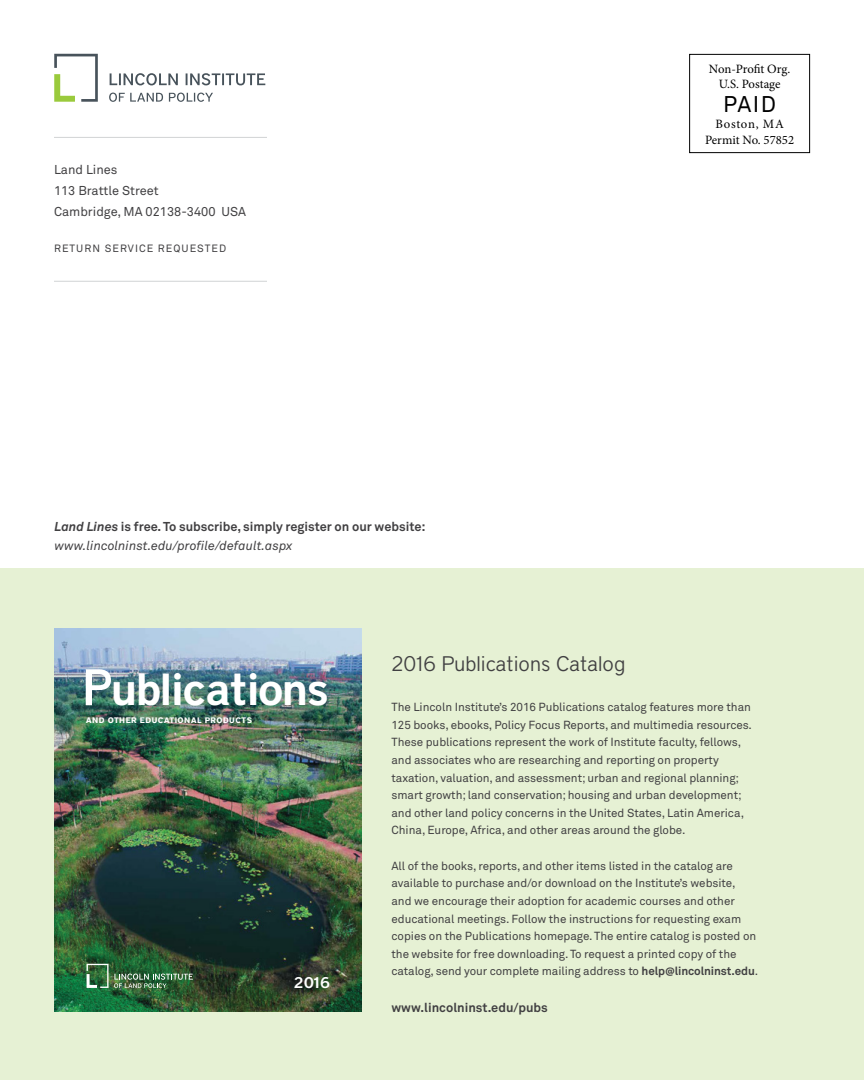
<style>
.page{position:relative;width:864px;height:1080px;background:#fff}
.page>*{position:absolute;margin:0;border:0;box-sizing:border-box;transform-origin:0 0}
.t1{font:600 44.7px "District";letter-spacing:-.045em;color:#fff}
.t2{font:22.5px "Akkurat Pro";color:#000}
.t3{font:300 21px "District";color:#414042}
.t4{font:600 15.45px "District";color:#fff}
.t5{font:700 12.75px/18.8px "Akkurat Pro";color:#414042}
.t6{font:12.75px/21px "Akkurat Pro";color:#414042}
.t7{font:12.75px/15.8px "Minion Pro";color:#000;text-align:center}
.t8{font:11.7px/17.5px "Akkurat Pro";letter-spacing:-.005em;color:#414042}
.t9{font:10.5px "Akkurat Pro";letter-spacing:.1em;color:#414042}
.t10{font:700 7.95px "District";letter-spacing:.05em;color:#fff}
.s1{font-style:italic}
.s2{font-weight:400;font-style:italic}
.s3{font-weight:700}
.s4{font-weight:700;font-size:10.5px}
</style>
<div class="page">
<div style="left:689px;top:54px;width:121px;height:99px;border:1px solid #000"></div>
<div style="left:0;top:569px;width:864px;height:511px;background:#e6f1d4"></div>
<hr style="left:54px;top:137px;width:213px;height:1px;background:#d1d3d4">
<hr style="left:54px;top:281px;width:213px;height:1px;background:#d1d3d4">
<img style="left:54px;top:629px;width:307px;height:383px">
<img style="left:87px;top:964px;width:106px;height:24px">
<svg style="left:86px;top:669px;width:25px;height:36px"></svg>
<svg style="left:110px;top:73px;width:68px;height:12px"></svg>
<svg style="left:186px;top:73px;width:79px;height:12px"></svg>
<svg style="left:109px;top:93px;width:54px;height:9px"></svg>
<svg style="left:169px;top:93px;width:44px;height:9px"></svg>
<svg style="left:54px;top:54px;width:44px;height:48px"></svg>
<p class="t6" style="left:54px;top:160px;width:193px">Land Lines<br>113 Brattle Street<br>Cambridge, MA 02138-3400 USA</p>
<p class="t9" style="left:54px;top:243px;width:9px">return</p>
<p class="t9" style="left:105px;top:243px;width:8px">service</p>
<p class="t9" style="left:158px;top:243px;width:70px">REQUESTED</p>
<p class="t5" style="left:54px;top:518px;width:373px"><span class="s1">Land Lines</span> is free. To subscribe, simply register on our website: <span class="s2">www.lincolninst.edu/profile/default.aspx</span></p>
<p class="t7" style="left:709px;top:61px;width:83px">Non-Profit Org.<br>U.S. Postage</p>
<h2 class="t2" style="left:723px;top:91px;width:54px">PAID</h2>
<p class="t7" style="left:705px;top:116px;width:91px">Boston, MA<br>Permit No. 57852</p>
<h1 class="t1" style="left:111px;top:662px;width:219px">ublications</h1>
<p class="t10" style="left:86px;top:715px;width:168px">AND OTHER EDUCATIONAL PRODUCTS</p>
<h3 class="t4" style="left:294px;top:973px;width:38px">2016</h3>
<h3 class="t3" style="left:392px;top:652px;width:235px">2016 Publications Catalog</h3>
<p class="t8" style="left:392px;top:699px;width:362px">The Lincoln Institute’s 2016 Publications catalog features more than 125 books, ebooks, Policy Focus Reports, and multimedia resources.<br>These publications represent the work of Institute faculty, fellows, and associates who are researching and reporting on property taxation, valuation, and assessment; urban and regional planning; smart growth; land conservation; housing and urban development; and other land policy concerns in the United States, Latin America, China, Europe, Africa, and other areas around the globe.</p>
<p class="t8" style="left:392px;top:857px;width:368px">All of the books, reports, and other items listed in the catalog are available to purchase and/or download on the Institute’s website, and we encourage their adoption for academic courses and other educational meetings. Follow the instructions for requesting exam copies on the Publications homepage. The entire catalog is posted on the website for free downloading. To request a printed copy of the catalog, send your complete mailing address to <span class="s3">help</span><span class="s4">@</span><span class="s3">lincolninst.edu</span>.</p>
<p class="t5" style="left:392px;top:998px;width:158px">www.lincolninst.edu/pubs</p>
</div>
